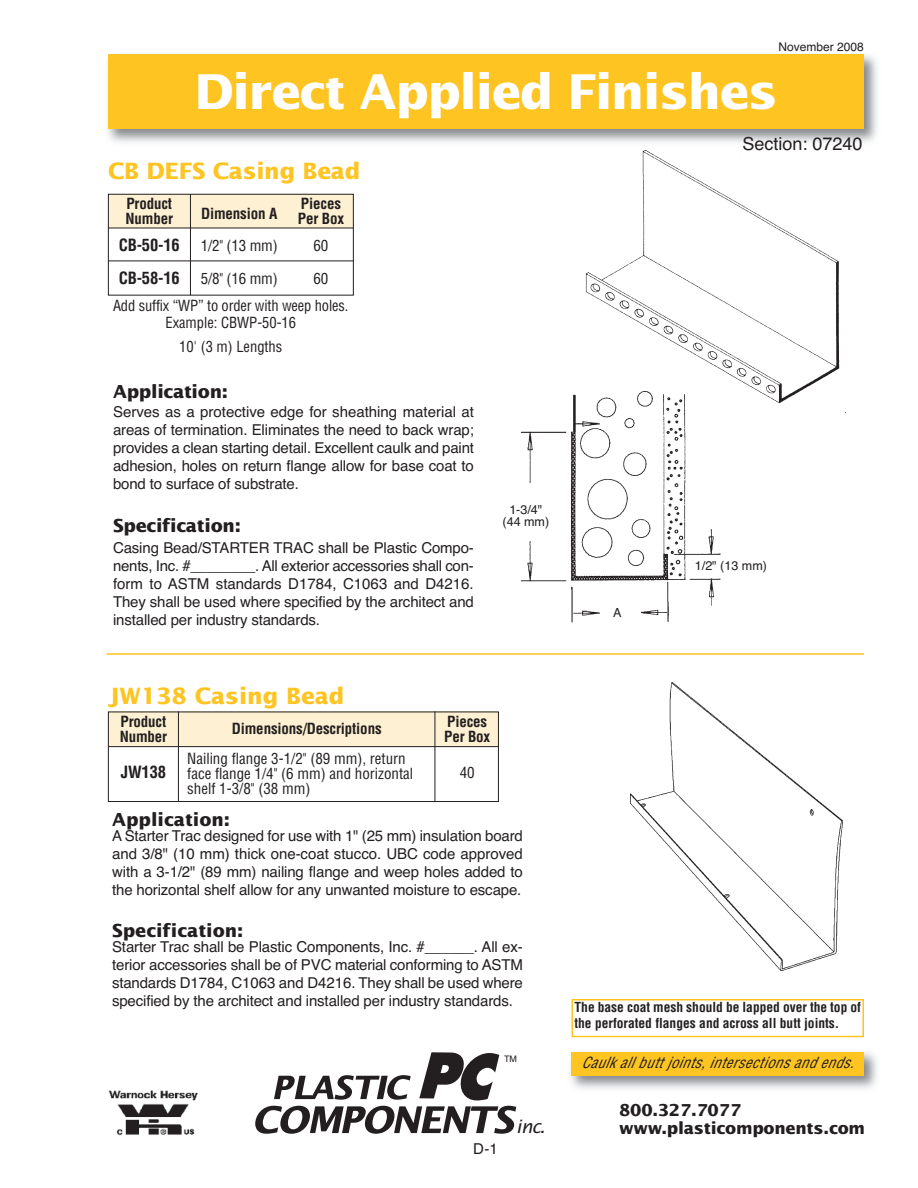
<style>
.page{position:relative;width:918px;height:1188px;background:#fff}
.page>*{position:absolute;margin:0;border:0;box-sizing:border-box;transform-origin:0 0}
.t1{font:700 48px "Lucida Sans";letter-spacing:-.025em;color:#fff}
.t2{font:700 22.5px "Lucida Sans";letter-spacing:-.005em;color:#fec422}
.t3{font:italic 18.45px "Lucida Sans";color:#231f20}
.t4{font:700 18px "Lucida Sans";letter-spacing:-.01em;color:#231f20}
.t5{font:18px "Helvetica";color:#231f20}
.t6{font:700 16.5px/18px "Lucida Sans";letter-spacing:-.015em;color:#231f20}
.t7{font:700 condensed 16.5px "Helvetica";letter-spacing:-.01em;color:#231f20}
.t8{font:15px/18px "Helvetica";letter-spacing:-.01em;color:#231f20;text-align:justify}
.t9{font:condensed 15px/15px "Helvetica";color:#231f20;text-align:center}
.t10{font:700 condensed 15px "Helvetica";letter-spacing:-.01em;color:#231f20}
.t11{font:italic condensed 15px "Helvetica";letter-spacing:.025em;color:#231f20}
.t12{font:700 condensed 13.5px/16.2px "Helvetica";color:#231f20}
.t13{font:12.6px/12.1px "Helvetica";color:#231f20;text-align:center}
.t14{font:12px "Helvetica";color:#231f20}
.t15{font:9px "Helvetica";color:#231f20}
</style>
<div class="page">
<img style="left:107px;top:55px;width:770px;height:88px">
<div style="left:108px;top:54px;width:756px;height:74px;background:#fec422"></div>
<img style="left:109px;top:1090px;width:89px;height:46px">
<svg style="left:255px;top:1106px;width:261px;height:28px"></svg>
<svg style="left:274px;top:1075px;width:137px;height:25px"></svg>
<svg style="left:419px;top:1052px;width:80px;height:48px"></svg>
<img style="left:570px;top:1052px;width:307px;height:37px">
<div style="left:571px;top:1052px;width:293px;height:24px;background:#fec422"></div>
<img style="left:585px;top:149px;width:255px;height:255px">
<img style="left:520px;top:388px;width:206px;height:235px">
<div style="left:820px;top:391px;width:46px;height:21px;background:#fff"></div>
<div style="left:604px;top:602px;width:26px;height:30px;background:#fff"></div>
<div style="left:692px;top:559px;width:78px;height:16px;background:#fff"></div>
<div style="left:500px;top:496px;width:51px;height:45px;background:#fff"></div>
<div style="left:572px;top:999px;width:292px;height:38px;border:2px solid #fec422"></div>
<hr style="left:106px;top:653px;width:758px;height:2px;background:#fec422">
<img style="left:631px;top:682px;width:211px;height:289px">
<div style="left:109px;top:194px;width:244px;height:34px;background:#fef1d3"></div>
<div style="left:108px;top:194px;width:246px;height:102px;border:1px solid #231f20"></div>
<hr style="left:108px;top:228px;width:245px;height:1px;background:#231f20">
<hr style="left:190px;top:194px;width:1px;height:101px;background:#231f20">
<hr style="left:108px;top:261px;width:246px;height:1px;background:#231f20">
<div style="left:109px;top:712px;width:389px;height:34px;background:#fef1d3"></div>
<div style="left:108px;top:712px;width:391px;height:90px;border:1px solid #231f20"></div>
<hr style="left:178px;top:711px;width:1px;height:91px;background:#231f20">
<hr style="left:435px;top:711px;width:1px;height:91px;background:#231f20">
<hr style="left:108px;top:746px;width:391px;height:1px;background:#231f20">
<p class="t14" style="left:779px;top:40px;width:87px">November 2008</p>
<h1 class="t1" style="left:194px;top:72px;width:585px">Direct Applied Finishes</h1>
<p class="t5" style="left:742px;top:133px;width:122px">Section: 07240</p>
<h2 class="t2" style="left:108px;top:162px;width:254px">CB DEFS Casing Bead</h2>
<p class="t10" style="left:126px;top:195px;width:47px">Product</p>
<p class="t10" style="left:301px;top:195px;width:42px">Pieces</p>
<p class="t10" style="left:125px;top:210px;width:49px">Number</p>
<p class="t10" style="left:201px;top:205px;width:78px">Dimension A</p>
<p class="t10" style="left:298px;top:210px;width:48px">Per Box</p>
<p class="t7" style="left:119px;top:236px;width:63px">CB-50-16</p>
<p class="t9" style="left:201px;top:238px;width:79px">1/2" (13 mm)</p>
<p class="t9" style="left:314px;top:238px;width:16px">60</p>
<p class="t7" style="left:119px;top:269px;width:63px">CB-58-16</p>
<p class="t9" style="left:201px;top:271px;width:79px">5/8" (16 mm)</p>
<p class="t9" style="left:314px;top:271px;width:16px">60</p>
<p class="t9" style="left:113px;top:298px;width:237px;line-height:16.5px">Add suffix “WP” to order with weep holes.<br>Example: CBWP-50-16</p>
<p class="t9" style="left:179px;top:339px;width:105px">10' (3 m) Lengths</p>
<p class="t4" style="left:113px;top:384px;width:117px">Application:</p>
<p class="t8" style="left:113px;top:402px;width:362px">Serves as a protective edge for sheathing material at areas of termination. Eliminates the need to back wrap; provides a clean starting detail. Excellent caulk and paint adhesion, holes on return flange allow for base coat to bond to surface of substrate.</p>
<p class="t4" style="left:113px;top:518px;width:129px">Specification:</p>
<p class="t8" style="left:113px;top:539px;width:362px">Casing Bead/STARTER TRAC shall be Plastic Compo&shy;nents, Inc. #________. All exterior accessories shall con&shy;form to ASTM standards D1784, C1063 and D4216.<br>They shall be used where specified by the architect and installed per industry standards.</p>
<p class="t13" style="left:503px;top:504px;width:48px">1-3/4" (44 mm)</p>
<h2 class="t2" style="left:108px;top:686px;width:238px">JW138 Casing Bead</h2>
<p class="t10" style="left:121px;top:713px;width:47px">Product</p>
<p class="t10" style="left:447px;top:713px;width:42px">Pieces</p>
<p class="t10" style="left:232px;top:720px;width:151px">Dimensions/Descriptions</p>
<p class="t10" style="left:120px;top:728px;width:49px">Number</p>
<p class="t10" style="left:444px;top:728px;width:48px">Per Box</p>
<p class="t7" style="left:121px;top:762px;width:47px">JW138</p>
<p class="t9" style="left:460px;top:765px;width:16px">40</p>
<p class="t9" style="left:187px;top:751px;width:228px;text-align:left">Nailing flange 3-1/2" (89 mm), return face flange 1/4" (6 mm) and horizontal shelf 1-3/8" (38 mm)</p>
<p class="t4" style="left:112px;top:812px;width:119px">Application:</p>
<p class="t8" style="left:112px;top:827px;width:412px">A Starter Trac designed for use with 1" (25 mm) insulation board and 3/8" (10 mm) thick one-coat stucco. UBC code approved with a 3-1/2" (89 mm) nailing flange and weep holes added to the horizontal shelf allow for any unwanted moisture to escape.</p>
<p class="t4" style="left:112px;top:923px;width:133px">Specification:</p>
<p class="t8" style="left:112px;top:938px;width:412px">Starter Trac shall be Plastic Components, Inc. #______. All ex&shy;terior accessories shall be of PVC material conforming to ASTM standards D1784, C1063 and D4216. They shall be used where specified by the architect and installed per industry standards.</p>
<p class="t13" style="left:613px;top:607px;width:10px">A</p>
<p class="t13" style="left:695px;top:559px;width:74px">1/2" (13 mm)</p>
<p class="t12" style="left:574px;top:999px;width:288px">The base coat mesh should be lapped over the top of the perforated flanges and across all butt joints.</p>
<p class="t15" style="left:504px;top:1054px;width:14px">TM</p>
<p class="t11" style="left:581px;top:1054px;width:276px">Caulk all butt joints,intersections and ends.</p>
<p class="t8" style="left:473px;top:1140px;width:26px">D-1</p>
<p class="t3" style="left:516px;top:1119px;width:30px">inc.</p>
<p class="t6" style="left:619px;top:1102px;width:248px">800.327.7077 www.plasticomponents.com</p>
</div>
